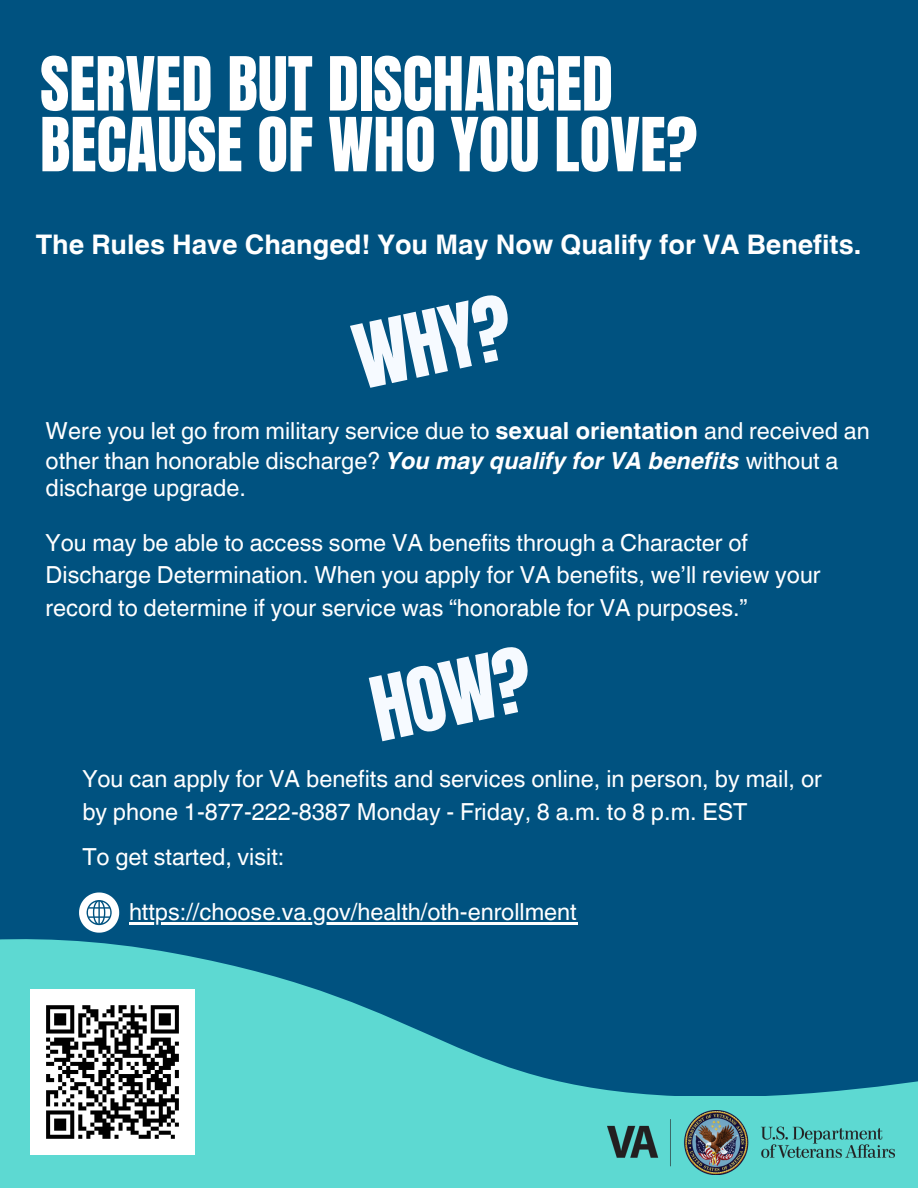
<style>
.page{position:relative;width:918px;height:1188px;background:#005280}
.page>*{position:absolute;margin:0;border:0;box-sizing:border-box;transform-origin:0 0}
.t1{font:75.45px "Anton";color:#f6faff}
.t2{font:63.3px/60.8px "Anton";color:#fff}
.t3{font:700 27px "Helvetica World";color:#fff}
.t4{font:23.55px/32.7px "Helvetica World";color:#fff}
.s1{font-weight:700}
.s2{font-weight:700;font-style:italic}
</style>
<div class="page">
<svg style="left:0;top:939px;width:296px;height:44px;fill:#5dd9d2"></svg>
<svg style="left:261px;top:983px;width:657px;height:113px"></svg>
<svg style="left:79px;top:892px;width:40px;height:41px"></svg>
<div style="left:261px;top:1000px;width:76px;height:96px;background:#5dd9d2"></div>
<div style="left:0;top:1096px;width:918px;height:92px;background:#5dd9d2"></div>
<div style="left:322px;top:1029px;width:112px;height:56px;background:#5dd9d2;border-radius:28px"></div>
<div style="left:0;top:976px;width:261px;height:120px;background:#5dd9d2"></div>
<div style="left:312px;top:1072px;width:147px;height:60px;background:#5dd9d2;border-radius:30px"></div>
<img style="left:608px;top:1110px;width:287px;height:64px">
<img style="left:31px;top:990px;width:164px;height:164px">
<hr style="left:129px;top:922px;width:448px;height:2px;background:#fff">
<h1 class="t2" style="left:40px;top:55px;width:659px">SERVED BUT DISCHARGED<br>BECAUSE OF WHO YOU LOVE?</h1>
<p class="t3" style="left:36px;top:222px;width:827px">The Rules Have Changed! You May Now Qualify for VA Benefits.</p>
<h2 class="t1" style="left:345px;top:305px;width:160px;rotate:-12deg">WHY?</h2>
<p class="t4" style="left:46px;top:417px;width:826px;line-height:29.2px">Were you let go from military service due to <span class="s1">sexual orientation</span> and received an other than honorable discharge? <span class="s2">You may qualify for VA benefits</span> without a</p>
<p class="t4" style="left:46px;top:471px;width:202px">discharge upgrade.</p>
<p class="t4" style="left:46px;top:526px;width:776px">You may be able to access some VA benefits through a Character of<br>Discharge Determination. When you apply for VA benefits, we’ll review your record to determine if your service was “honorable for VA purposes.”</p>
<h2 class="t1" style="left:362px;top:658px;width:163px;rotate:-12deg">HOW?</h2>
<p class="t4" style="left:82px;top:763px;width:741px">You can apply for VA benefits and services online, in person, by mail, or by phone 1-877-222-8387 Monday - Friday, 8 a.m. to 8 p.m. EST</p>
<p class="t4" style="left:82px;top:841px;width:204px">To get started, visit:</p>
<p class="t4" style="left:129px;top:895px;width:449px">https://choose.va.gov/health/oth-enrollment</p>
</div>
